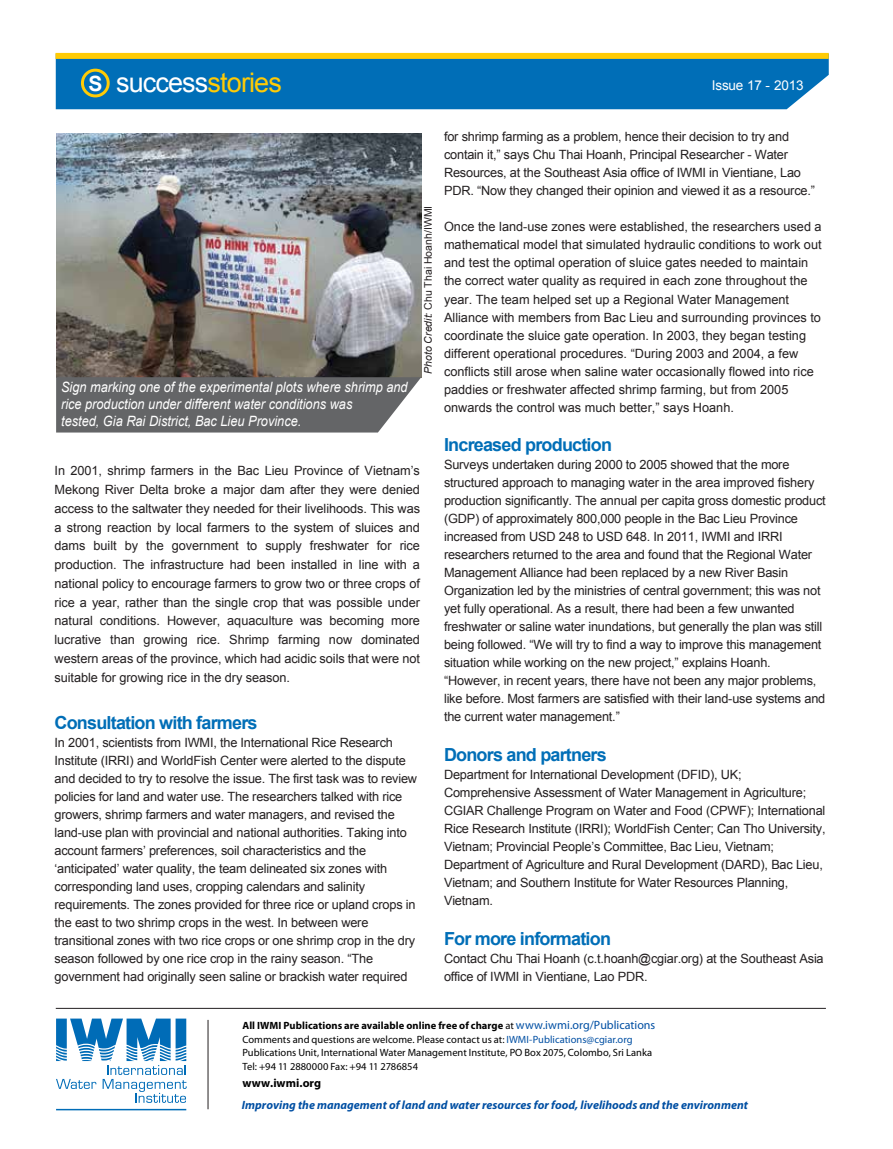
<style>
.page{position:relative;width:893px;height:1149px;background:#fff}
.page>*{position:absolute;margin:0;border:0;box-sizing:border-box;transform-origin:0 0}
.t1{font:27px "Arial";letter-spacing:-.035em;color:#fff}
.t2{font:700 18px "Arial";letter-spacing:-.045em;color:#006eb7}
.t3{font:italic 14.25px/17.1px "Arial";color:#fff;scale:.9 1}
.t4{font:13.5px "Arial";letter-spacing:-.015em;color:#fff}
.t5{font:12.75px/18px "Arial";letter-spacing:-.015em;color:#231f20}
.t6{font:italic 700 12px "Myriad Pro";color:#004fa3}
.t7{font:700 12px "Myriad Pro";letter-spacing:.005em;color:#000}
.t8{font:10.5px/13.5px "Myriad Pro";color:#000}
.t9{font:10.5px "Arial";color:#231f20}
.s1{font-weight:700;font-size:21px}
.s2{color:#ffcb05}
.s3{font-style:italic}
.s4{font-weight:700}
.s5{font-size:12px;color:#004fa3}
.s6{color:#004fa3}
</style>
<div class="page">
<img style="left:56px;top:134px;width:365px;height:243px">
<div style="left:56px;top:59px;width:773px;height:50px;background:#006eb7"></div>
<svg style="left:56px;top:377px;width:365px;height:55px;background:#6c6d6f"></svg>
<hr style="left:208px;top:1019px;width:1px;height:89px;background:#231f20">
<hr style="left:56px;top:1007px;width:770px;height:1px;background:#231f20">
<div style="left:55px;top:53px;width:774px;height:6px;background:#ffcb05"></div>
<svg style="left:79px;top:67px;width:32px;height:32px"></svg>
<svg style="left:56px;top:1018px;width:131px;height:84px"></svg>
<hr style="left:56px;top:1108px;width:130px;height:1px;background:#006cb7">
<h1 class="t1" style="left:88px;top:64px;width:195px"><span class="s1">S</span> success<span class="s2">stories</span></h1>
<p class="t4" style="left:712px;top:76px;width:93px">Issue 17 - 2013</p>
<p class="t9" style="left:421px;top:374px;width:170px;rotate:-90deg"><span class="s3">Photo Credit:</span> Chu Thai Hoanh/IWMI</p>
<p class="t3" style="left:61px;top:378px;width:387px">Sign marking one of the experimental plots where shrimp and rice production under different water conditions was<br>tested, Gia Rai District, Bac Lieu Province.</p>
<p class="t5" style="left:55px;top:461px;width:367px;line-height:18.8px;text-align:justify">In 2001, shrimp farmers in the Bac Lieu Province of Vietnam’s Mekong River Delta broke a major dam after they were denied access to the saltwater they needed for their livelihoods. This was a strong reaction by local farmers to the system of sluices and dams built by the government to supply freshwater for rice production. The infrastructure had been installed in line with a national policy to encourage farmers to grow two or three crops of rice a year, rather than the single crop that was possible under natural conditions. However, aquaculture was becoming more lucrative than growing rice. Shrimp farming now dominated western areas of the province, which had acidic soils that were not suitable for growing rice in the dry season.</p>
<h2 class="t2" style="left:55px;top:709px;width:205px">Consultation with farmers</h2>
<p class="t5" style="left:55px;top:733px;width:364px">In 2001, scientists from IWMI, the International Rice Research Institute (IRRI) and WorldFish Center were alerted to the dispute and decided to try to resolve the issue. The first task was to review policies for land and water use. The researchers talked with rice growers, shrimp farmers and water managers, and revised the land-use plan with provincial and national authorities. Taking into account farmers’ preferences, soil characteristics and the ‘anticipated’ water quality, the team delineated six zones with corresponding land uses, cropping calendars and salinity requirements. The zones provided for three rice or upland crops in the east to two shrimp crops in the west. In between were transitional zones with two rice crops or one shrimp crop in the dry season followed by one rice crop in the rainy season. “The government had originally seen saline or brackish water required</p>
<p class="t5" style="left:444px;top:128px;width:372px">for shrimp farming as a problem, hence their decision to try and contain it,” says Chu Thai Hoanh, Principal Researcher - Water Resources, at the Southeast Asia office of IWMI in Vientiane, Lao PDR. “Now they changed their opinion and viewed it as a resource.”</p>
<p class="t5" style="left:444px;top:218px;width:379px">Once the land-use zones were established, the researchers used a mathematical model that simulated hydraulic conditions to work out and test the optimal operation of sluice gates needed to maintain the correct water quality as required in each zone throughout the year. The team helped set up a Regional Water Management Alliance with members from Bac Lieu and surrounding provinces to coordinate the sluice gate operation. In 2003, they began testing different operational procedures. “During 2003 and 2004, a few conflicts still arose when saline water occasionally flowed into rice paddies or freshwater affected shrimp farming, but from 2005 onwards the control was much better,” says Hoanh.</p>
<h2 class="t2" style="left:444px;top:432px;width:169px">Increased production</h2>
<p class="t5" style="left:444px;top:455px;width:383px">Surveys undertaken during 2000 to 2005 showed that the more structured approach to managing water in the area improved fishery production significantly. The annual per capita gross domestic product (GDP) of approximately 800,000 people in the Bac Lieu Province increased from USD 248 to USD 648. In 2011, IWMI and IRRI researchers returned to the area and found that the Regional Water Management Alliance had been replaced by a new River Basin Organization led by the ministries of central government; this was not yet fully operational. As a result, there had been a few unwanted freshwater or saline water inundations, but generally the plan was still being followed. “We will try to find a way to improve this management situation while working on the new project,” explains Hoanh. “However, in recent years, there have not been any major problems, like before. Most farmers are satisfied with their land-use systems and the current water management.”</p>
<h2 class="t2" style="left:444px;top:742px;width:164px">Donors and partners</h2>
<p class="t5" style="left:444px;top:765px;width:383px">Department for International Development (DFID), UK; Comprehensive Assessment of Water Management in Agriculture; CGIAR Challenge Program on Water and Food (CPWF); International Rice Research Institute (IRRI); WorldFish Center; Can Tho University, Vietnam; Provincial People’s Committee, Bac Lieu, Vietnam; Department of Agriculture and Rural Development (DARD), Bac Lieu, Vietnam; and Southern Institute for Water Resources Planning, Vietnam.</p>
<h2 class="t2" style="left:444px;top:925px;width:168px">For more information</h2>
<p class="t5" style="left:444px;top:948px;width:381px">Contact Chu Thai Hoanh (c.t.hoanh@cgiar.org) at the Southeast Asia office of IWMI in Vientiane, Lao PDR.</p>
<p class="t8" style="left:242px;top:1018px;width:414px"><span class="s4">All IWMI Publications are available online free of charge</span> at <span class="s5">www.iwmi.org/Publications </span>Comments and questions are welcome. Please contact us at: <span class="s6">IWMI-Publications@cgiar.org </span>Publications Unit, International Water Management Institute, PO Box 2075, Colombo, Sri Lanka Tel: +94 11 2880000 Fax: +94 11 2786854</p>
<p class="t7" style="left:242px;top:1076px;width:80px">www.iwmi.org</p>
<p class="t6" style="left:242px;top:1096px;width:507px">Improving the management of land and water resources for food, livelihoods and the environment</p>
</div>
